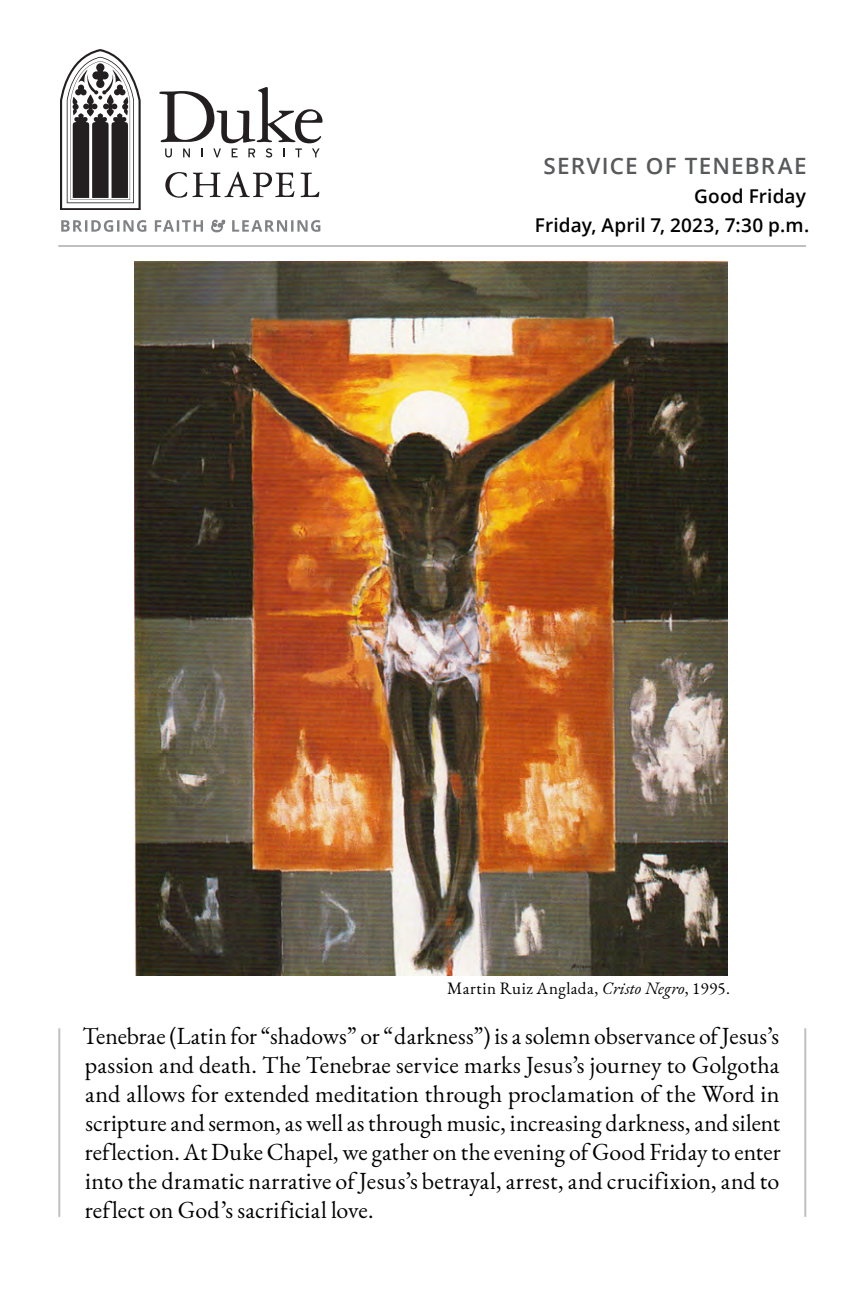
<style>
.page{position:relative;width:864px;height:1296px;background:#fff}
.page>*{position:absolute;margin:0;border:0;box-sizing:border-box;transform-origin:0 0}
.t1{font:24px/29px "EB Garamond";letter-spacing:.01em;color:#000;text-align:justify}
.t2{font:600 22.4px "Open Sans";letter-spacing:.05em;color:#58595b}
.t3{font:600 19px/29px "Open Sans";letter-spacing:.01em;color:#000;text-align:right}
.t4{font:17px "EB Garamond";letter-spacing:.025em;color:#000}
.s1{font-style:italic}
</style>
<div class="page">
<svg style="left:159px;top:87px;width:164px;height:71px"></svg>
<svg style="left:165px;top:172px;width:129px;height:26px"></svg>
<svg style="left:301px;top:173px;width:18px;height:24px"></svg>
<svg style="left:60px;top:49px;width:81px;height:161px"></svg>
<svg style="left:232px;top:220px;width:88px;height:12px"></svg>
<svg style="left:211px;top:220px;width:14px;height:12px"></svg>
<svg style="left:61px;top:220px;width:142px;height:12px"></svg>
<hr style="left:58px;top:1028px;width:2px;height:189px;background:#808285">
<hr style="left:804px;top:1028px;width:2px;height:189px;background:#808285">
<hr style="left:58px;top:245px;width:748px;height:2px;background:#808285">
<img style="left:135px;top:261px;width:593px;height:714px">
<p class="t2" style="left:544px;top:151px;width:265px">SERVICE OF TENEBRAE</p>
<p class="t3" style="left:535px;top:181px;width:276px">Good Friday<br>Friday, April 7, 2023, 7:30 p.m.</p>
<p class="t4" style="left:447px;top:978px;width:284px">Martin Ruiz Anglada, <span class="s1">Cristo Negro</span>, 1995.</p>
<p class="t1" style="left:83px;top:1022px;width:700px">Tenebrae (Latin for “shadows” or “darkness”) is a solemn observance of Jesus’s passion and death. The Tenebrae service marks Jesus’s journey to Golgotha and allows for extended meditation through proclamation of the Word in scripture and sermon, as well as through music, increasing darkness, and silent reflection. At Duke Chapel, we gather on the evening of Good Friday to enter into the dramatic narrative of Jesus’s betrayal, arrest, and crucifixion, and to reflect on God’s sacrificial love.</p>
</div>
